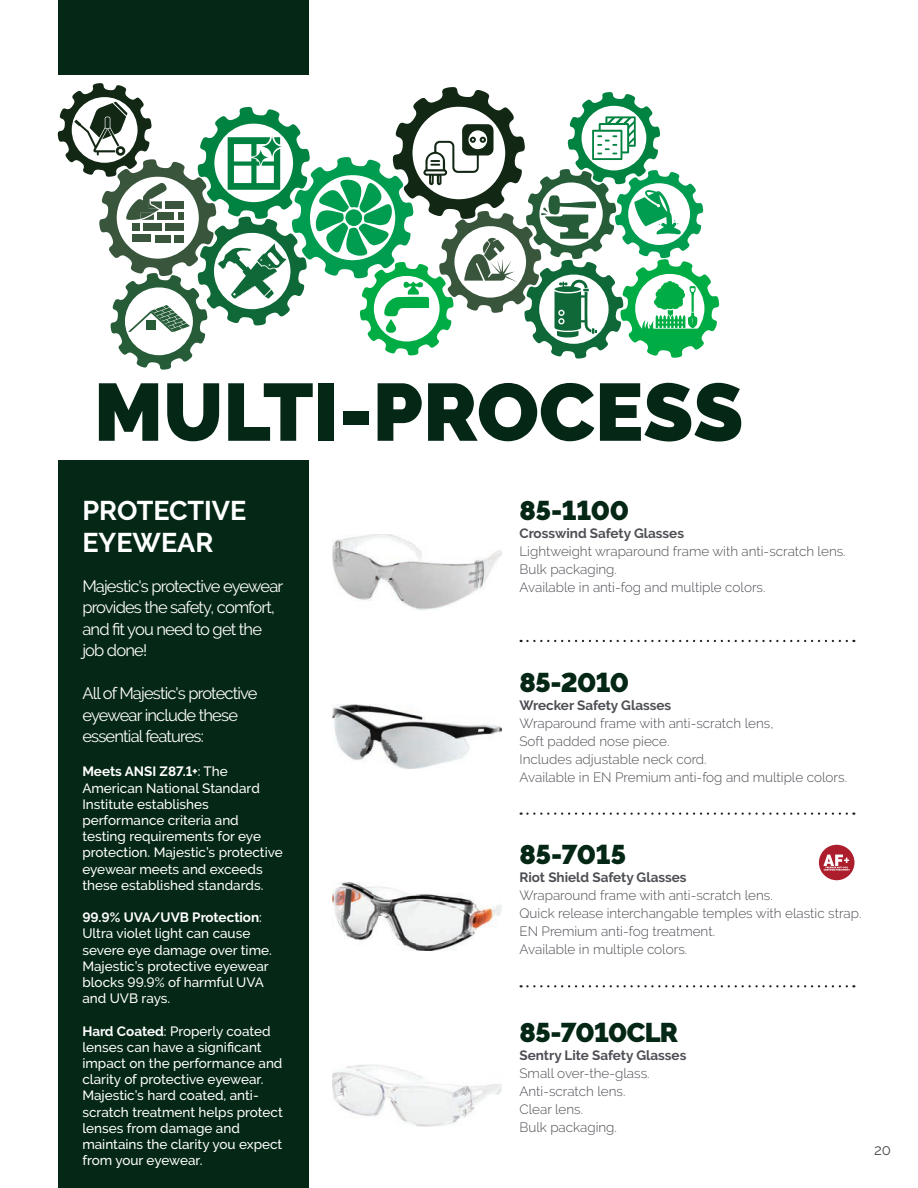
<style>
.page{position:relative;width:918px;height:1188px;background:#fff}
.page>*{position:absolute;margin:0;border:0;box-sizing:border-box;transform-origin:0 0}
.t1{font:900 81px "Raleway";color:#052715}
.t2{font:900 27px "Raleway";letter-spacing:-.025em;color:#052715}
.t3{font:700 27px/32.4px "Raleway";color:#fff}
.t4{font:16.5px/21.6px "Raleway";letter-spacing:-.05em;color:#fff}
.t5{font:15px "Raleway";color:#4b4c4d}
.t6{font:500 13.5px/16.2px "Raleway";color:#fff}
.t7{font:300 13.5px/18px "Raleway";color:#4d4f54}
.t8{font:700 13.5px "Raleway";color:#4d4f54}
.s1{font-weight:700}
</style>
<div class="page">
<div style="left:58px;top:461px;width:251px;height:727px;background:#052715"></div>
<div style="left:58px;top:0;width:251px;height:74px;background:#052715"></div>
<svg style="left:58px;top:83px;width:661px;height:287px"></svg>
<img style="left:333px;top:534px;width:168px;height:76px">
<img style="left:333px;top:882px;width:168px;height:68px">
<img style="left:333px;top:705px;width:168px;height:64px">
<img style="left:333px;top:1065px;width:168px;height:61px">
<svg style="left:521px;top:640px;width:333px;height:2px"></svg>
<svg style="left:521px;top:813px;width:333px;height:2px"></svg>
<svg style="left:521px;top:985px;width:333px;height:2px"></svg>
<div style="left:819px;top:845px;width:36px;height:35px;background:#ac1e2c;border-radius:50%"></div>
<svg style="left:823px;top:855px;width:27px;height:16px"></svg>
<h1 class="t1" style="left:94px;top:365px;width:651px">MULTI-PROCESS</h1>
<h2 class="t3" style="left:82px;top:494px;width:166px">PROTECTIVE<br>EYEWEAR</h2>
<p class="t4" style="left:82px;top:575px;width:202px">Majestic's protective eyewear provides the safety, comfort, and fit you need to get the job done!</p>
<p class="t4" style="left:82px;top:682px;width:177px">All of Majestic's protective eyewear include these essential features:</p>
<p class="t6" style="left:82px;top:763px;width:202px"><span class="s1">Meets ANSI Z87.1+</span>: The<br>American National Standard<br>Institute establishes performance criteria and testing requirements for eye protection. Majestic’s protective eyewear meets and exceeds these established standards.</p>
<p class="t6" style="left:82px;top:909px;width:191px"><span class="s1">99.9% UVA/UVB Protection</span>:<br>Ultra violet light can cause severe eye damage over time.<br>Majestic’s protective eyewear blocks 99.9% of harmful UVA and UVB rays.</p>
<p class="t6" style="left:82px;top:1023px;width:202px"><span class="s1">Hard Coated</span>: Properly coated lenses can have a significant impact on the performance and clarity of protective eyewear.<br>Majestic’s hard coated, anti&shy;scratch treatment helps protect lenses from damage and maintains the clarity you expect from your eyewear.</p>
<h2 class="t2" style="left:519px;top:495px;width:111px">85-1100</h2>
<p class="t8" style="left:519px;top:525px;width:166px">Crosswind Safety Glasses</p>
<p class="t7" style="left:519px;top:542px;width:328px">Lightweight wraparound frame with anti-scratch lens.<br>Bulk packaging.<br>Available in anti-fog and multiple colors.</p>
<h2 class="t2" style="left:519px;top:667px;width:111px">85-2010</h2>
<p class="t8" style="left:519px;top:697px;width:153px">Wrecker Safety Glasses</p>
<p class="t7" style="left:519px;top:714px;width:329px">Wraparound frame with anti-scratch lens,<br>Soft padded nose piece.<br>Includes adjustable neck cord.<br>Available in EN Premium anti-fog and multiple colors.</p>
<h2 class="t2" style="left:519px;top:839px;width:108px">85-7015</h2>
<p class="t8" style="left:519px;top:870px;width:169px">Riot Shield Safety Glasses</p>
<p class="t7" style="left:519px;top:886px;width:343px">Wraparound frame with anti-scratch lens.<br>Quick release interchangable temples with elastic strap.<br>EN Premium anti-fog treatment.<br>Available in multiple colors.</p>
<h2 class="t2" style="left:519px;top:1017px;width:160px">85-7010CLR</h2>
<p class="t8" style="left:519px;top:1047px;width:168px">Sentry Lite Safety Glasses</p>
<p class="t7" style="left:519px;top:1064px;width:132px">Small over-the-glass.<br>Anti-scratch lens.<br>Clear lens.<br>Bulk packaging.</p>
<p class="t5" style="left:874px;top:1141px;width:18px">20</p>
</div>
